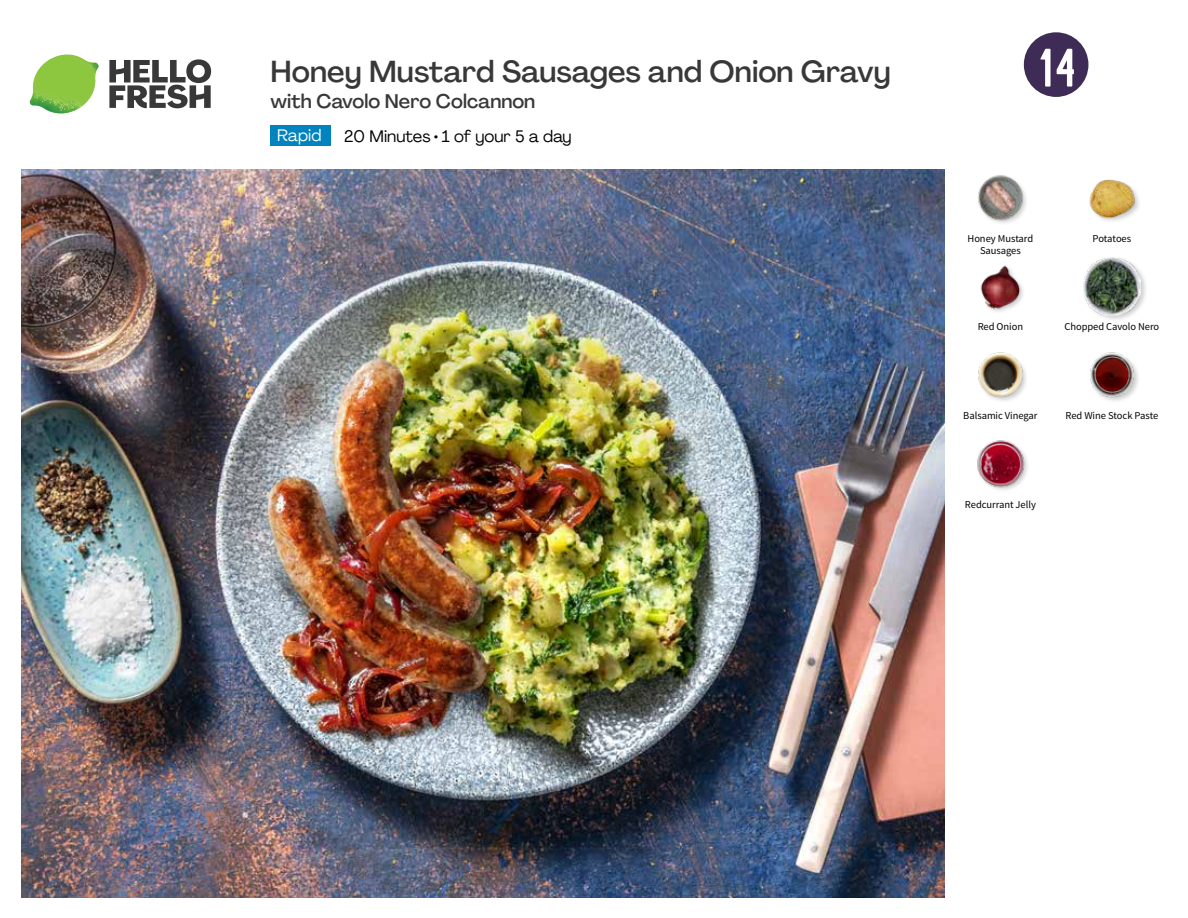
<style>
.page{position:relative;width:1188px;height:918px;background:#fff}
.page>*{position:absolute;margin:0;border:0;box-sizing:border-box;transform-origin:0 0}
.t1{font:54px "Kapra";color:#fff}
.t2{font:500 30px "Agrandir";color:#383839}
.t3{font:500 19.5px "Agrandir";color:#383839}
.t4{font:16.5px "Agrandir";color:#000}
.t5{font:16.5px "Agrandir";color:#fff}
.t6{font:10.5px/12px "Source Sans Pro";letter-spacing:-.005em;color:#000;text-align:center}
</style>
<div class="page">
<svg style="left:109px;top:59px;width:102px;height:49px"></svg>
<img style="left:30px;top:55px;width:69px;height:59px">
<img style="left:21px;top:170px;width:924px;height:728px">
<div style="left:271px;top:126px;width:60px;height:20px;background:#0083be"></div>
<img style="left:978px;top:352px;width:48px;height:49px">
<img style="left:977px;top:440px;width:51px;height:50px">
<img style="left:1090px;top:352px;width:48px;height:49px">
<img style="left:978px;top:175px;width:48px;height:48px">
<img style="left:980px;top:265px;width:43px;height:47px">
<div style="left:1082px;top:256px;width:66px;height:67px;background:#000;opacity:.2"></div>
<img style="left:1083px;top:258px;width:58px;height:57px">
<img style="left:1089px;top:179px;width:50px;height:42px">
<svg style="left:1023px;top:32px;width:66px;height:65px"></svg>
<h2 class="t2" style="left:271px;top:53px;width:622px">Honey Mustard Sausages and Onion Gravy</h2>
<h3 class="t3" style="left:271px;top:89px;width:266px">with Cavolo Nero Colcannon</h3>
<h3 class="t5" style="left:277px;top:125px;width:46px">Rapid</h3>
<h3 class="t4" style="left:344px;top:126px;width:229px">20 Minutes • 1 of your 5 a day</h3>
<h1 class="t1" style="left:1040px;top:37px;width:37px">14</h1>
<p class="t6" style="left:968px;top:232px;width:67px">Honey Mustard<br>Sausages</p>
<p class="t6" style="left:1093px;top:232px;width:40px">Potatoes</p>
<p class="t6" style="left:978px;top:321px;width:47px">Red Onion</p>
<p class="t6" style="left:1065px;top:321px;width:96px">Chopped Cavolo Nero</p>
<p class="t6" style="left:963px;top:410px;width:76px">Balsamic Vinegar</p>
<p class="t6" style="left:1066px;top:410px;width:94px">Red Wine Stock Paste</p>
<p class="t6" style="left:965px;top:499px;width:73px">Redcurrant Jelly</p>
</div>
